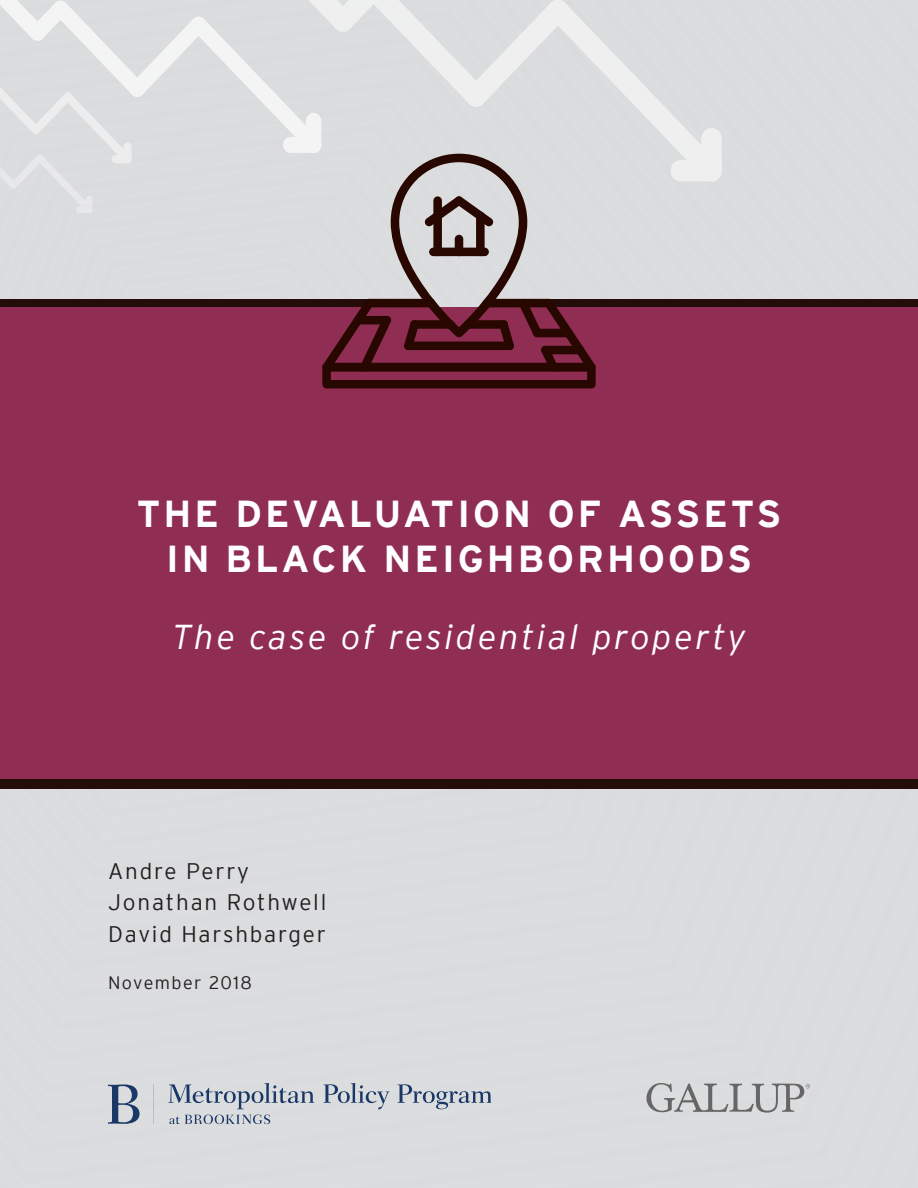
<style>
.page{position:relative;width:918px;height:1188px;background:#fff}
.page>*{position:absolute;margin:0;border:0;box-sizing:border-box;transform-origin:0 0}
.t1{font:700 37.5px "Interstate";letter-spacing:.08em;color:#fff}
.t2{font:italic 300 34.5px "Interstate";letter-spacing:.08em;color:#fff}
.t3{font:300 22.5px "Interstate";letter-spacing:.08em;color:#231f20}
.t4{font:300 18px "Interstate";letter-spacing:.08em;color:#231f20}
</style>
<div class="page">
<div style="left:0;top:789px;width:918px;height:399px;background:#dbdcde"></div>
<div style="left:21px;top:862px;width:897px;height:326px;background:#dbdcde"></div>
<div style="left:224px;top:942px;width:694px;height:246px;background:#dbdcde"></div>
<div style="left:429px;top:1022px;width:489px;height:166px;background:#dbdcde"></div>
<div style="left:0;top:308px;width:918px;height:473px;background:#902d53"></div>
<div style="left:0;top:780px;width:918px;height:9px;background:#240c0b"></div>
<div style="left:633px;top:1083px;width:285px;height:105px;background:#dbdcde"></div>
<svg style="left:169px;top:1115px;width:101px;height:9px"></svg>
<hr style="left:153px;top:1084px;width:1px;height:40px;background:#b5bed2">
<svg style="left:108px;top:1084px;width:32px;height:40px"></svg>
<svg style="left:168px;top:1083px;width:146px;height:26px;background:#b6bcc7"></svg>
<svg style="left:324px;top:1083px;width:66px;height:26px;background:#b5bbc6"></svg>
<svg style="left:398px;top:1084px;width:92px;height:25px;background:#b3bac5"></svg>
<svg style="left:0;top:0;width:918px;height:389px"></svg>
<div style="left:671px;top:160px;width:51px;height:21px;background:#efeff0;border-radius:10px"></div>
<p class="t1" style="left:137px;top:493px;width:646px">THE DEVALUATION OF ASSETS</p>
<p class="t1" style="left:166px;top:538px;width:587px">IN BLACK NEIGHBORHOODS</p>
<p class="t2" style="left:172px;top:618px;width:575px">The case of residential property</p>
<p class="t3" style="left:108px;top:858px;width:143px">Andre Perry</p>
<p class="t3" style="left:108px;top:890px;width:220px">Jonathan Rothwell</p>
<p class="t3" style="left:108px;top:921px;width:219px">David Harshbarger</p>
<p class="t4" style="left:108px;top:972px;width:145px">November 2018</p>
</div>
